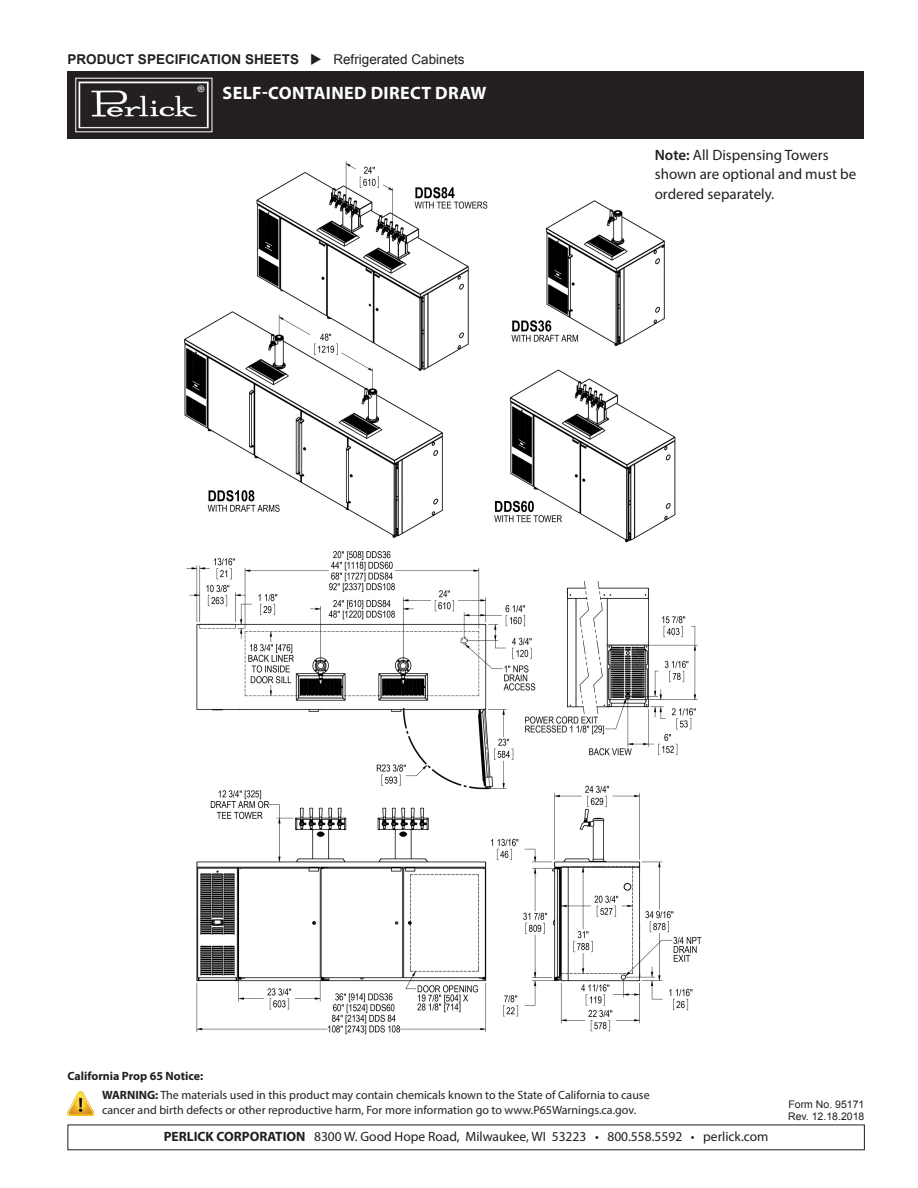
<style>
.page{position:relative;width:918px;height:1188px;background:#fff}
.page>*{position:absolute;margin:0;border:0;box-sizing:border-box;transform-origin:0 0}
.t1{font:700 18px "Myriad Pro";letter-spacing:.02em;color:#fff}
.t2{font:15px/19.5px "Myriad Pro";color:#231f20}
.t3{font:13.5px "Myriad Pro";color:#231f20}
.t4{font:700 13.5px "Arial";color:#231f20}
.t5{font:12px/14.4px "Myriad Pro";color:#231f20}
.t6{font:700 12px "Myriad Pro";color:#231f20}
.t7{font:10.5px "Arial";color:#231f20}
.s1{font-weight:400}
.s2{font-weight:600}
.s3{font-weight:700}
</style>
<div class="page">
<img style="left:185px;top:162px;width:517px;height:873px">
<div style="left:68px;top:71px;width:796px;height:68px;background:#231f20"></div>
<img style="left:78px;top:81px;width:131px;height:48px">
<div style="left:682px;top:1023px;width:54px;height:48px;background:#fff"></div>
<img style="left:67px;top:1091px;width:27px;height:24px">
<p class="t4" style="left:68px;top:51px;width:399px">PRODUCT SPECIFICATION SHEETS ◆ <span class="s1">Refrigerated Cabinets</span></p>
<p class="t1" style="left:223px;top:81px;width:265px">SELF-CONTAINED DIRECT DRAW</p>
<p class="t2" style="left:655px;top:145px;width:203px"><span class="s2">Note:</span> All Dispensing Towers shown are optional and must be ordered separately.</p>
<p class="t6" style="left:68px;top:1068px;width:137px">California Prop 65 Notice:</p>
<p class="t5" style="left:102px;top:1088px;width:549px"><span class="s3">WARNING:</span> The materials used in this product may contain chemicals known to the State of California to cause cancer and birth defects or other reproductive harm, For more information go to www.P65Warnings.ca.gov.</p>
<p class="t3" style="left:164px;top:1128px;width:606px"><span class="s3">PERLICK CORPORATION</span> 8300 W. Good Hope Road, Milwaukee, WI 53223 • 800.558.5592 • perlick.com</p>
<p class="t7" style="left:789px;top:1097px;width:77px">Form No. 95171</p>
<p class="t7" style="left:788px;top:1110px;width:78px">Rev. 12.18.2018</p>
</div>
